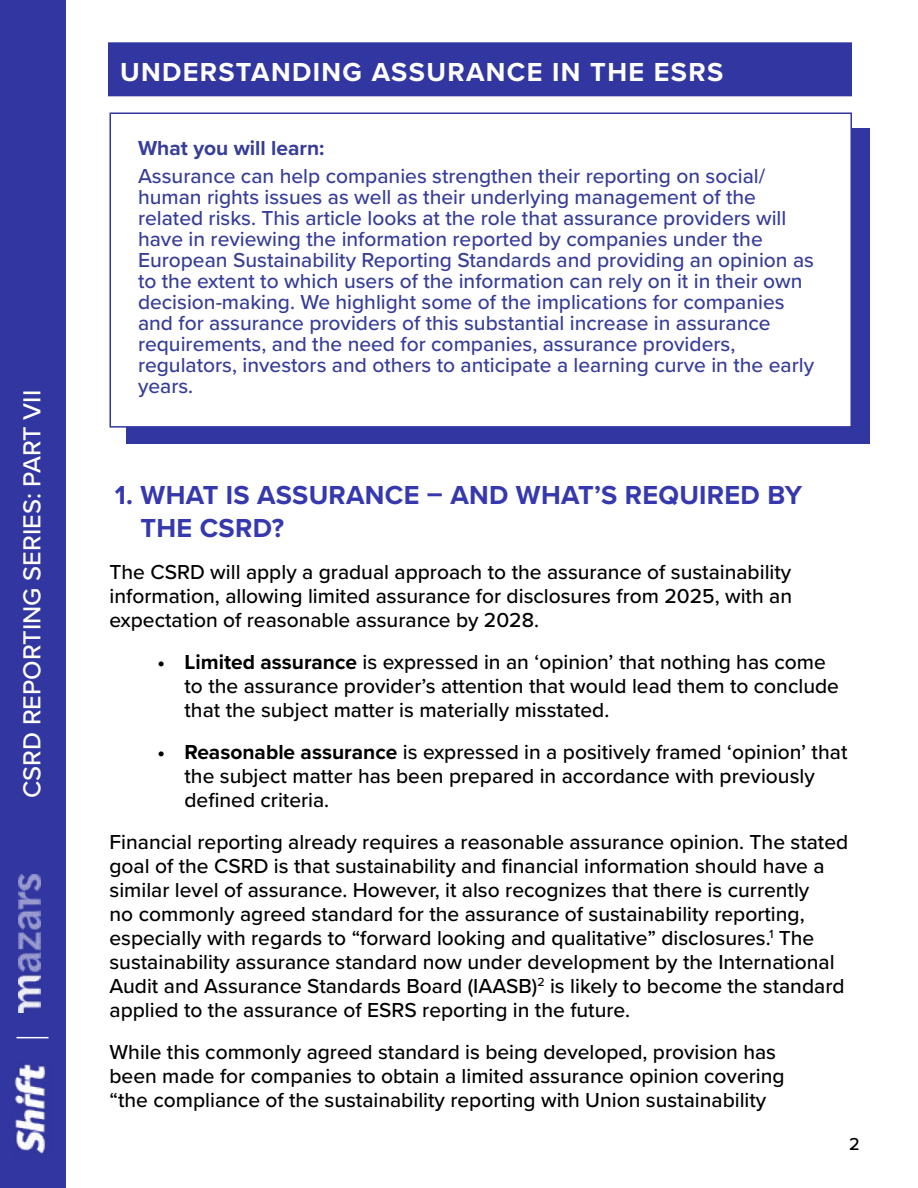
<style>
.page{position:relative;width:918px;height:1188px;background:#fff}
.page>*{position:absolute;margin:0;border:0;box-sizing:border-box;transform-origin:0 0}
.t1{font:700 27px/33px "Proxima Nova";letter-spacing:.01em;color:#3639ae}
.t2{font:700 27px "Proxima Nova";letter-spacing:.05em;color:#fff}
.t3{font:500 25.5px "Proxima Nova";color:#fff}
.t4{font:500 21px/24px "Proxima Nova";color:#000}
.t5{font:500 21px/21px "Proxima Nova";color:#373d98}
.t6{font:700 21px "Proxima Nova";color:#373d98}
.t7{font:500 18px "Proxima Nova";color:#000}
.s1{font-weight:700}
</style>
<div class="page">
<div style="left:0;top:0;width:66px;height:1188px;background:#3236a0"></div>
<img style="left:14px;top:1064px;width:32px;height:94px">
<img style="left:18px;top:875px;width:22px;height:137px">
<hr style="left:16px;top:1037px;width:33px;height:1px;background:#fff">
<div style="left:126px;top:128px;width:744px;height:315px;background:#3236a0"></div>
<div style="left:110px;top:113px;width:741px;height:314px;background:#fff"></div>
<div style="left:110px;top:112px;width:742px;height:316px;border:2px solid #3236a0"></div>
<div style="left:108px;top:42px;width:744px;height:54px;background:#3236a0"></div>
<p class="t3" style="left:13px;top:798px;width:409px;rotate:-90deg">CSRD REPORTING SERIES: PART VII</p>
<p class="t2" style="left:120px;top:52px;width:605px">UNDERSTANDING ASSURANCE IN THE ESRS</p>
<p class="t6" style="left:138px;top:132px;width:188px">What you will learn:</p>
<p class="t5" style="left:138px;top:165px;width:678px">Assurance can help companies strengthen their reporting on social/ human rights issues as well as their underlying management of the related risks. This article looks at the role that assurance providers will have in reviewing the information reported by companies under the European Sustainability Reporting Standards and providing an opinion as to the extent to which users of the information can rely on it in their own decision-making. We highlight some of the implications for companies and for assurance providers of this substantial increase in assurance requirements, and the need for companies, assurance providers, regulators, investors and others to anticipate a learning curve in the early years.</p>
<p class="t1" style="left:141px;top:478px;width:663px;text-indent:-26px">1. WHAT IS ASSURANCE – AND WHAT’S REQUIRED BY<br>THE CSRD?</p>
<p class="t4" style="left:110px;top:560px;width:684px;text-align:justify">The CSRD will apply a gradual approach to the assurance of sustainability information, allowing limited assurance for disclosures from 2025, with an expectation of reasonable assurance by 2028.</p>
<p class="t4" style="left:185px;top:650px;width:656px;text-indent:-27px"><span class="s1">• Limited assurance</span> is expressed in an ‘opinion’ that nothing has come to the assurance provider’s attention that would lead them to conclude that the subject matter is materially misstated.</p>
<p class="t4" style="left:185px;top:740px;width:664px;text-indent:-27px"><span class="s1">• Reasonable assurance</span> is expressed in a positively framed ‘opinion’ that the subject matter has been prepared in accordance with previously defined criteria.</p>
<p class="t4" style="left:109px;top:830px;width:740px">Financial reporting already requires a reasonable assurance opinion. The stated goal of the CSRD is that sustainability and financial information should have a similar level of assurance. However, it also recognizes that there is currently<br>no commonly agreed standard for the assurance of sustainability reporting, especially with regards to “forward looking and qualitative” disclosures.<sup>1</sup> The sustainability assurance standard now under development by the International Audit and Assurance Standards Board (IAASB)<sup>2</sup> is likely to become the standard applied to the assurance of ESRS reporting in the future.</p>
<p class="t4" style="left:110px;top:1040px;width:677px">While this commonly agreed standard is being developed, provision has been made for companies to obtain a limited assurance opinion covering “the compliance of the sustainability reporting with Union sustainability</p>
<p class="t7" style="left:849px;top:1131px;width:12px">2</p>
</div>
